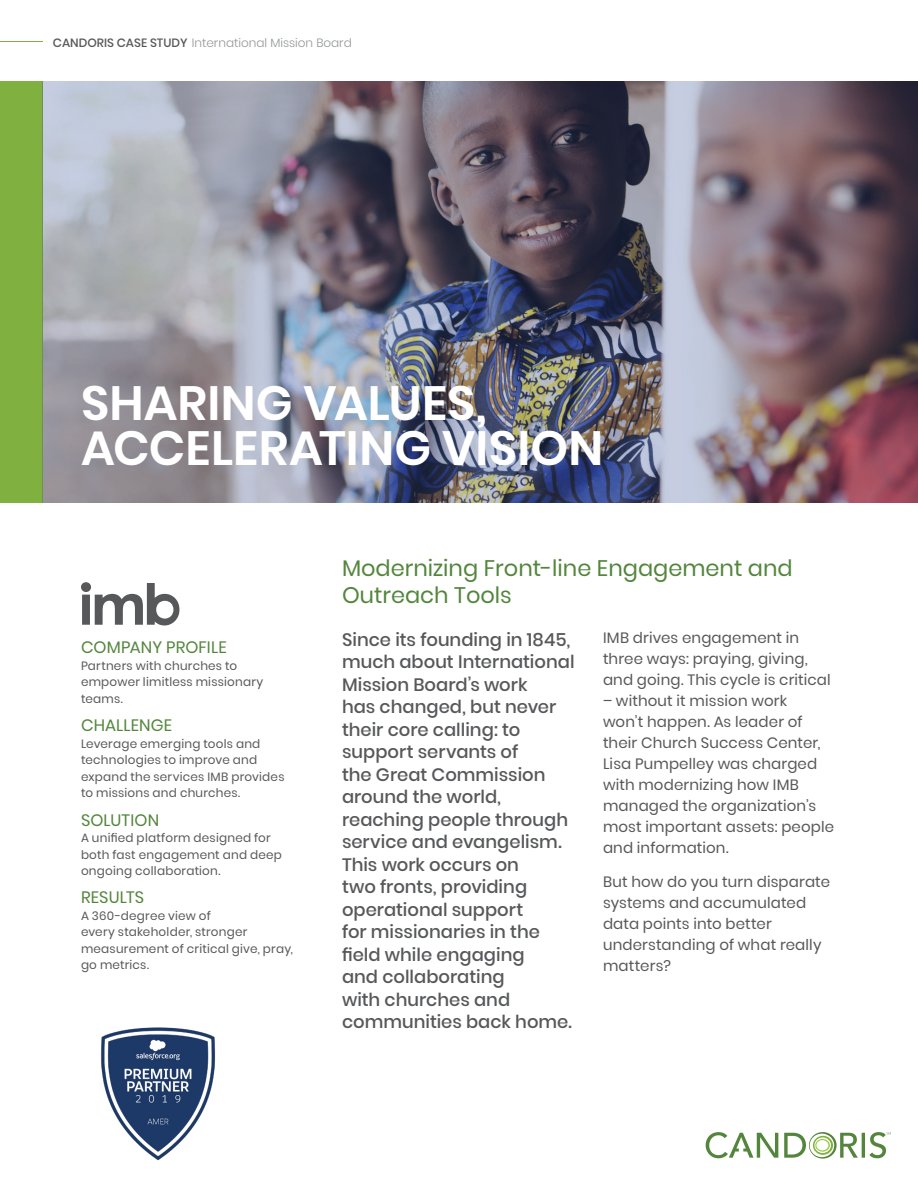
<style>
.page{position:relative;width:918px;height:1188px;background:#fff}
.page>*{position:absolute;margin:0;border:0;box-sizing:border-box;transform-origin:0 0}
.t1{font:600 48px/45px "Poppins";color:#fff}
.t2{font:22.5px/27px "Poppins";color:#53863c}
.t3{font:500 18px/22.5px "Poppins";color:#57585a}
.t4{font:16.5px "Poppins";letter-spacing:.01em;color:#53863c}
.t5{font:15px/21px "Poppins";letter-spacing:.01em;color:#57585a}
.t6{font:12px/16.5px "Poppins";letter-spacing:.02em;color:#57585a}
.t7{font:300 12px "Poppins";color:#939598}
.s1{font-weight:500;color:#57585a}
</style>
<div class="page">
<div style="left:0;top:81px;width:43px;height:421px;background:#80b140"></div>
<hr style="left:0;top:41px;width:43px;height:1px;background:#80b140">
<img style="left:43px;top:81px;width:875px;height:421px">
<svg style="left:706px;top:1132px;width:185px;height:27px"></svg>
<svg style="left:81px;top:582px;width:98px;height:43px"></svg>
<img style="left:101px;top:1027px;width:114px;height:134px">
<p class="t7" style="left:53px;top:36px;width:300px"><span class="s1">CANDORIS CASE STUDY</span> International Mission Board</p>
<p class="t1" style="left:81px;top:381px;width:524px">SHARING VALUES,<br>ACCELERATING VISION</p>
<p class="t4" style="left:81px;top:638px;width:147px">COMPANY PROFILE</p>
<p class="t6" style="left:81px;top:658px;width:158px">Partners with churches to</p>
<p class="t6" style="left:81px;top:674px;width:184px">empower limitless missionary</p>
<p class="t6" style="left:81px;top:691px;width:43px">teams.</p>
<p class="t4" style="left:81px;top:716px;width:93px">CHALLENGE</p>
<p class="t6" style="left:81px;top:735px;width:205px">Leverage emerging tools and technologies to improve and expand the services IMB provides to missions and churches.</p>
<p class="t4" style="left:81px;top:810px;width:80px">SOLUTION</p>
<p class="t6" style="left:81px;top:830px;width:203px">A unified platform designed for both fast engagement and deep ongoing collaboration.</p>
<p class="t4" style="left:81px;top:888px;width:65px">RESULTS</p>
<p class="t6" style="left:81px;top:908px;width:214px">A 360-degree view of<br>every stakeholder, stronger measurement of critical give, pray, go metrics.</p>
<p class="t2" style="left:342px;top:555px;width:452px">Modernizing Front-line Engagement and<br>Outreach Tools</p>
<p class="t3" style="left:342px;top:628px;width:234px">Since its founding in 1845, much about International<br>Mission Board’s work<br>has changed, but never their core calling: to support servants of<br>the Great Commission around the world, reaching people through service and evangelism.<br>This work occurs on<br>two fronts, providing operational support<br>for missionaries in the field while engaging<br>and collaborating<br>with churches and communities back home.</p>
<p class="t5" style="left:603px;top:627px;width:229px">IMB drives engagement in three ways: praying, giving, and going. This cycle is critical</p>
<p class="t5" style="left:603px;top:690px;width:233px">– without it mission work<br>won’t happen. As leader of their Church Success Center,<br>Lisa Pumpelley was charged with modernizing how IMB managed the organization’s most important assets: people and information.</p>
<p class="t5" style="left:603px;top:872px;width:229px">But how do you turn disparate systems and accumulated data points into better understanding of what really matters?</p>
</div>
